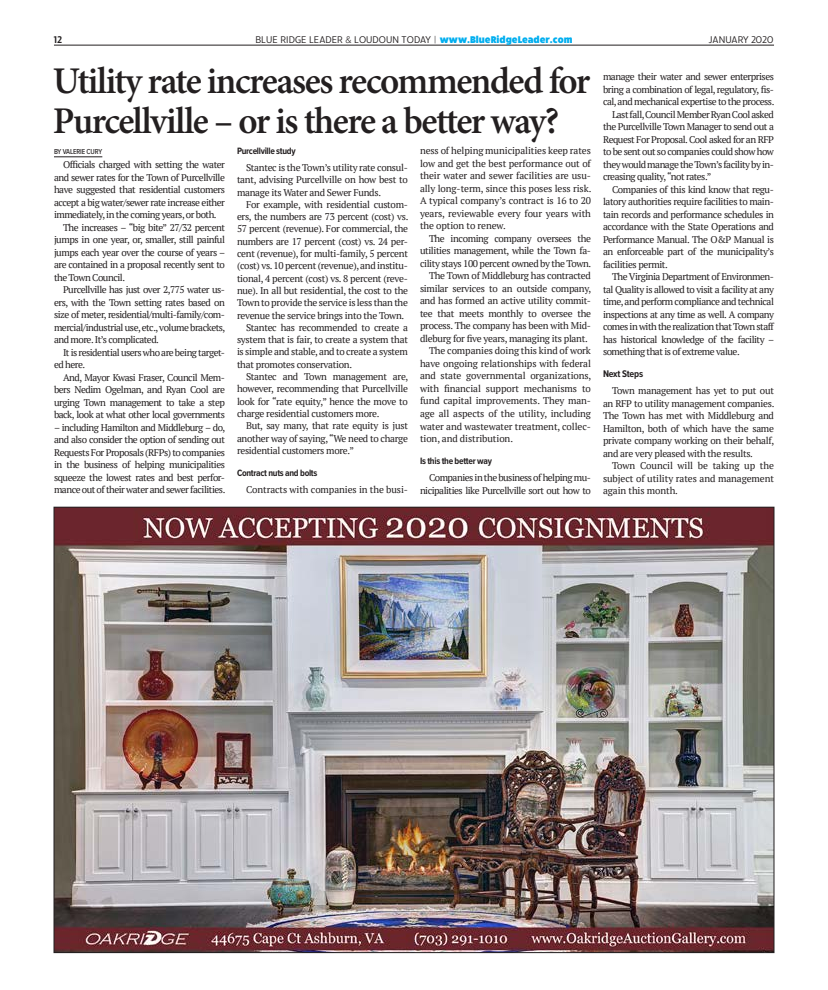
<style>
.page{position:relative;width:828px;height:990px;background:#fff}
.page>*{position:absolute;margin:0;border:0;box-sizing:border-box;transform-origin:0 0}
._1-Headline{font:600 37.7px/39.5px "Minion Pro";letter-spacing:-.04em;color:#231f20}
.t1{font:10px "Ruck Sack";letter-spacing:.01em;color:#231f20}
._6-Subhead-inline{font:700 10px "Proxima Nova Cond";letter-spacing:-.02em;color:#231f20}
.t2{font:600 10px "Ruck Sack";color:#231f20}
._3-Body{font:9.8px/12.5px "PT Serif";letter-spacing:-.04em;color:#231f20;text-align:justify}
._3-Body-2{font:9.8px "PT Serif";letter-spacing:-.01em;color:#231f20}
._6-Subhead-inline-2{font:700 9.5px "Proxima Nova Cond";letter-spacing:-.03em;color:#231f20}
._2-Byline-new{font:500 7.5px "Proxima Nova Cond";letter-spacing:-.02em;color:#231f20}
.s1{font-family:"Proxima Nova";font-weight:300}
.s2{font-weight:900}
.s3{font-weight:900;color:#00aeef}
</style>
<div class="page">
<img style="left:56px;top:509px;width:716px;height:442px">
<hr style="left:54px;top:157px;width:48px;height:1px;background:#231f20">
<hr style="left:54px;top:45px;width:720px;height:1px;background:#231f20">
<p class="t2" style="left:54px;top:32px;width:10px">12</p>
<p class="t1" style="left:255px;top:32px;width:318px">BLUE RIDGE LEADER <span class="s1">&amp;</span> LOUDOUN TODAY <span class="s2">|</span> <span class="s3">www.BlueRidgeLeader.com</span></p>
<p class="t1" style="left:709px;top:32px;width:66px">JANUARY 2020</p>
<p class="_1-Headline" style="left:53px;top:61px;width:539px">Utility rate increases recommended for<br>Purcellville – or is there a better way?</p>
<p class="_2-Byline-new" style="left:54px;top:146px;width:50px">BY VALERIE CURY</p>
<p class="_3-Body" style="left:54px;top:159px;width:173px;text-indent:9px">Officials charged with setting the water and sewer rates for the Town of Purcellville have suggested that residential customers accept a big water/sewer rate increase either immediately, in the coming years, or both.</p>
<p class="_3-Body" style="left:54px;top:221px;width:173px;text-indent:9px">The increases – “big bite” 27/32 percent jumps in one year, or, smaller, still painful jumps each year over the course of years – are contained in a proposal recently sent to the Town Council.</p>
<p class="_3-Body" style="left:54px;top:284px;width:173px;text-indent:9px">Purcellville has just over 2,775 water us&shy;ers, with the Town setting rates based on size of meter, residential/multi-family/com&shy;mercial/industrial use, etc., volume brackets, and more. It’s complicated.</p>
<p class="_3-Body" style="left:54px;top:346px;width:173px;text-indent:9px">It is residential users who are being target&shy;ed here.</p>
<p class="_3-Body" style="left:54px;top:371px;width:173px;text-indent:9px">And, Mayor Kwasi Fraser, Council Mem&shy;bers Nedim Ogelman, and Ryan Cool are urging Town management to take a step back, look at what other local governments</p>
<p class="_3-Body" style="left:54px;top:421px;width:173px">– including Hamilton and Middleburg – do, and also consider the option of sending out Requests For Proposals (RFPs) to companies in the business of helping municipalities squeeze the lowest rates and best perfor&shy;mance out of their water and sewer facilities.</p>
<p class="_6-Subhead-inline-2" style="left:237px;top:144px;width:60px">Purcellville study</p>
<p class="_3-Body" style="left:237px;top:161px;width:173px;text-indent:9px">Stantec is the Town’s utility rate consul&shy;tant, advising Purcellville on how best to manage its Water and Sewer Funds.</p>
<p class="_3-Body" style="left:237px;top:198px;width:173px;text-indent:9px">For example, with residential custom&shy;ers, the numbers are 73 percent (cost) vs.<br>57 percent (revenue). For commercial, the numbers are 17 percent (cost) vs. 24 per&shy;cent (revenue), for multi-family, 5 percent (cost) vs. 10 percent (revenue), and institu&shy;tional, 4 percent (cost) vs. 8 percent (reve&shy;nue). In all but residential, the cost to the Town to provide the service is less than the revenue the service brings into the Town.</p>
<p class="_3-Body" style="left:237px;top:321px;width:172px;text-indent:9px">Stantec has recommended to create a system that is fair, to create a system that is simple and stable, and to create a system that promotes conservation.</p>
<p class="_3-Body" style="left:237px;top:370px;width:173px;text-indent:9px">Stantec and Town management are, however, recommending that Purcellville look for “rate equity,” hence the move to charge residential customers more.</p>
<p class="_3-Body" style="left:237px;top:420px;width:173px;text-indent:9px">But, say many, that rate equity is just another way of saying, “We need to charge residential customers more.”</p>
<p class="_6-Subhead-inline-2" style="left:237px;top:466px;width:82px">Contract nuts and bolts</p>
<p class="_3-Body-2" style="left:246px;top:483px;width:164px">Contracts with companies in the busi-</p>
<p class="_3-Body" style="left:420px;top:145px;width:173px">ness of helping municipalities keep rates low and get the best performance out of their water and sewer facilities are usu&shy;ally long-term, since this poses less risk.<br>A typical company’s contract is 16 to 20 years, reviewable every four years with the option to renew.</p>
<p class="_3-Body" style="left:420px;top:232px;width:173px;text-indent:9px">The incoming company oversees the utilities management, while the Town fa&shy;cility stays 100 percent owned by the Town.</p>
<p class="_3-Body" style="left:420px;top:270px;width:173px;text-indent:9px">The Town of Middleburg has contracted similar services to an outside company, and has formed an active utility commit&shy;tee that meets monthly to oversee the process. The company has been with Mid&shy;dleburg for five years, managing its plant.</p>
<p class="_3-Body" style="left:420px;top:344px;width:173px;text-indent:9px">The companies doing this kind of work have ongoing relationships with federal and state governmental organizations, with financial support mechanisms to fund capital improvements. They man&shy;age all aspects of the utility, including water and wastewater treatment, collec&shy;tion, and distribution.</p>
<p class="_6-Subhead-inline-2" style="left:420px;top:454px;width:74px">Is this the better way</p>
<p class="_3-Body" style="left:420px;top:471px;width:173px;text-align:right">Companies in the business of helping mu&shy;nicipalities like Purcellville sort out how to</p>
<p class="_3-Body" style="left:603px;top:71px;width:173px">manage their water and sewer enterprises bring a combination of legal, regulatory, fis&shy;cal, and mechanical expertise to the process.</p>
<p class="_3-Body" style="left:603px;top:108px;width:173px;text-indent:9px">Last fall, Council Member Ryan Cool asked the Purcellville Town Manager to send out a Request For Proposal. Cool asked for an RFP to be sent out so companies could show how they would manage the Town’s facility by in&shy;creasing quality, “not rates.”</p>
<p class="_3-Body" style="left:603px;top:183px;width:173px;text-indent:9px">Companies of this kind know that regu&shy;latory authorities require facilities to main&shy;tain records and performance schedules in accordance with the State Operations and Performance Manual. The O&amp;P Manual is an enforceable part of the municipality’s facilities permit.</p>
<p class="_3-Body" style="left:603px;top:271px;width:173px;text-indent:9px">The Virginia Department of Environmen&shy;tal Quality is allowed to visit a facility at any time, and perform compliance and technical inspections at any time as well. A company comes in with the realization that Town staff has historical knowledge of the facility – something that is of extreme value.</p>
<p class="_6-Subhead-inline" style="left:603px;top:367px;width:42px">Next Steps</p>
<p class="_3-Body" style="left:603px;top:384px;width:173px;text-indent:9px">Town management has yet to put out an RFP to utility management companies.<br>The Town has met with Middleburg and Hamilton, both of which have the same private company working on their behalf, and are very pleased with the results.</p>
<p class="_3-Body" style="left:603px;top:459px;width:173px;text-indent:9px">Town Council will be taking up the subject of utility rates and management again this month.</p>
</div>
